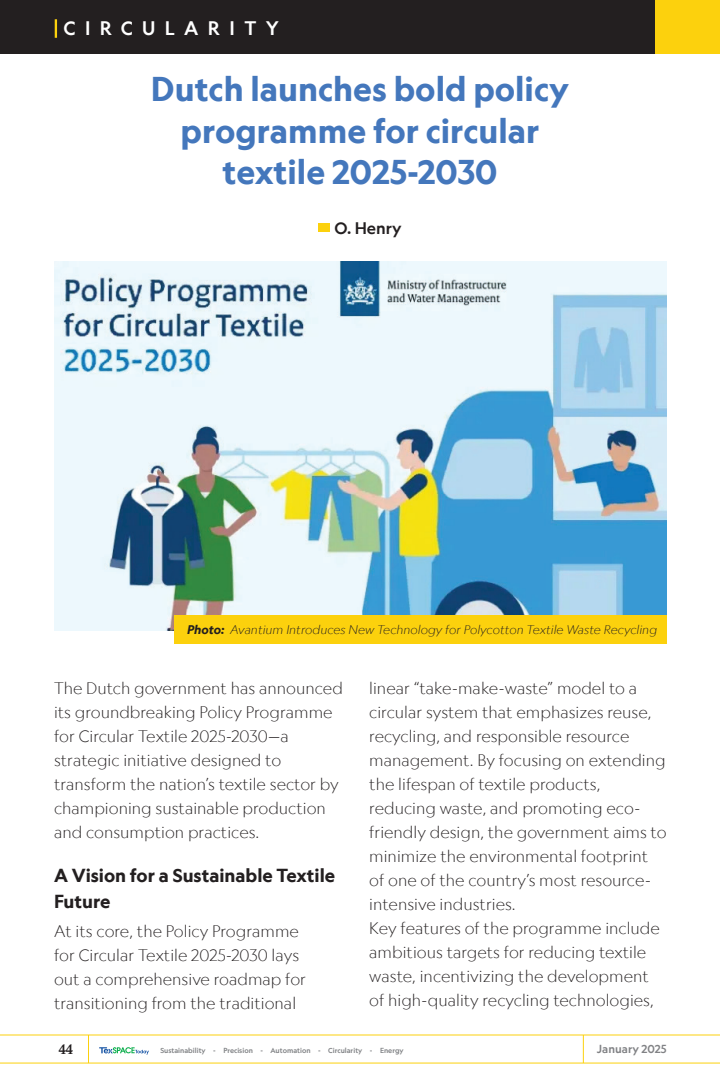
<style>
.page{position:relative;width:720px;height:1080px;background:#fff}
.page>*{position:absolute;margin:0;border:0;box-sizing:border-box;transform-origin:0 0}
.t1{font:700 32.8px/41.4px "Geograph Edit";color:#4477bc;text-align:center}
.t2{font:500 18.7px "Geograph Edit";letter-spacing:.5em;color:#fff}
.t3{font:700 18px/26px "Geograph Edit";color:#231f20}
.t4{font:300 16px/24px "Geograph Edit";color:#231f20}
.t5{font:500 16px "Geograph Edit";color:#231f20}
.t6{font:14px "Calis MT Bol";color:#231f20}
.t7{font:italic 300 12px "Geograph Edit";color:#231f20}
.t8{font:500 11.2px "Geograph Edit";color:#818285}
.t9{font:500 7px "Geograph";color:#808285}
.s1{font-weight:700}
</style>
<div class="page">
<svg style="left:99px;top:1047px;width:50px;height:8px"></svg>
<hr style="left:0;top:1035px;width:720px;height:1px;background:#fcd10d">
<hr style="left:0;top:1063px;width:720px;height:1px;background:#fcd10d">
<svg style="left:583px;top:1035px;width:1px;height:28px"></svg>
<svg style="left:88px;top:1036px;width:1px;height:27px"></svg>
<div style="left:0;top:0;width:655px;height:54px;background:#231f20"></div>
<svg style="left:55px;top:19px;width:2px;height:19px"></svg>
<div style="left:655px;top:0;width:65px;height:54px;background:#fcd10d"></div>
<img style="left:54px;top:262px;width:613px;height:369px">
<div style="left:174px;top:616px;width:493px;height:28px;background:#fcd10d"></div>
<svg style="left:319px;top:224px;width:11px;height:8px"></svg>
<p class="t2" style="left:64px;top:17px;width:217px">CIRCULARITY</p>
<h1 class="t1" style="left:151px;top:68px;width:420px">Dutch launches bold policy programme for circular textile 2025-2030</h1>
<p class="t5" style="left:335px;top:218px;width:69px">O. Henry</p>
<p class="t7" style="left:187px;top:622px;width:472px"><span class="s1">Photo:</span> Avantium Introduces New Technology for Polycotton Textile Waste Recycling</p>
<p class="t4" style="left:54px;top:676px;width:290px">The Dutch government has announced its groundbreaking Policy Programme for Circular Textile 2025-2030—a strategic initiative designed to transform the nation’s textile sector by championing sustainable production and consumption practices.</p>
<p class="t3" style="left:54px;top:862px;width:283px">A Vision for a Sustainable Textile<br>Future</p>
<p class="t4" style="left:54px;top:919px;width:254px">At its core, the Policy Programme for Circular Textile 2025-2030 lays out a comprehensive roadmap for transitioning from the traditional</p>
<p class="t4" style="left:369px;top:676px;width:299px">linear “take-make-waste” model to a circular system that emphasizes reuse, recycling, and responsible resource management. By focusing on extending the lifespan of textile products, reducing waste, and promoting eco&shy;friendly design, the government aims to minimize the environmental footprint of one of the country’s most resource&shy;intensive industries.<br>Key features of the programme include ambitious targets for reducing textile waste, incentivizing the development of high-quality recycling technologies,</p>
<p class="t6" style="left:59px;top:1041px;width:16px">44</p>
<p class="t9" style="left:160px;top:1046px;width:245px">Sustainability - Precision - Automation - Circularity - Energy</p>
<p class="t8" style="left:597px;top:1042px;width:71px">January 2025</p>
</div>
